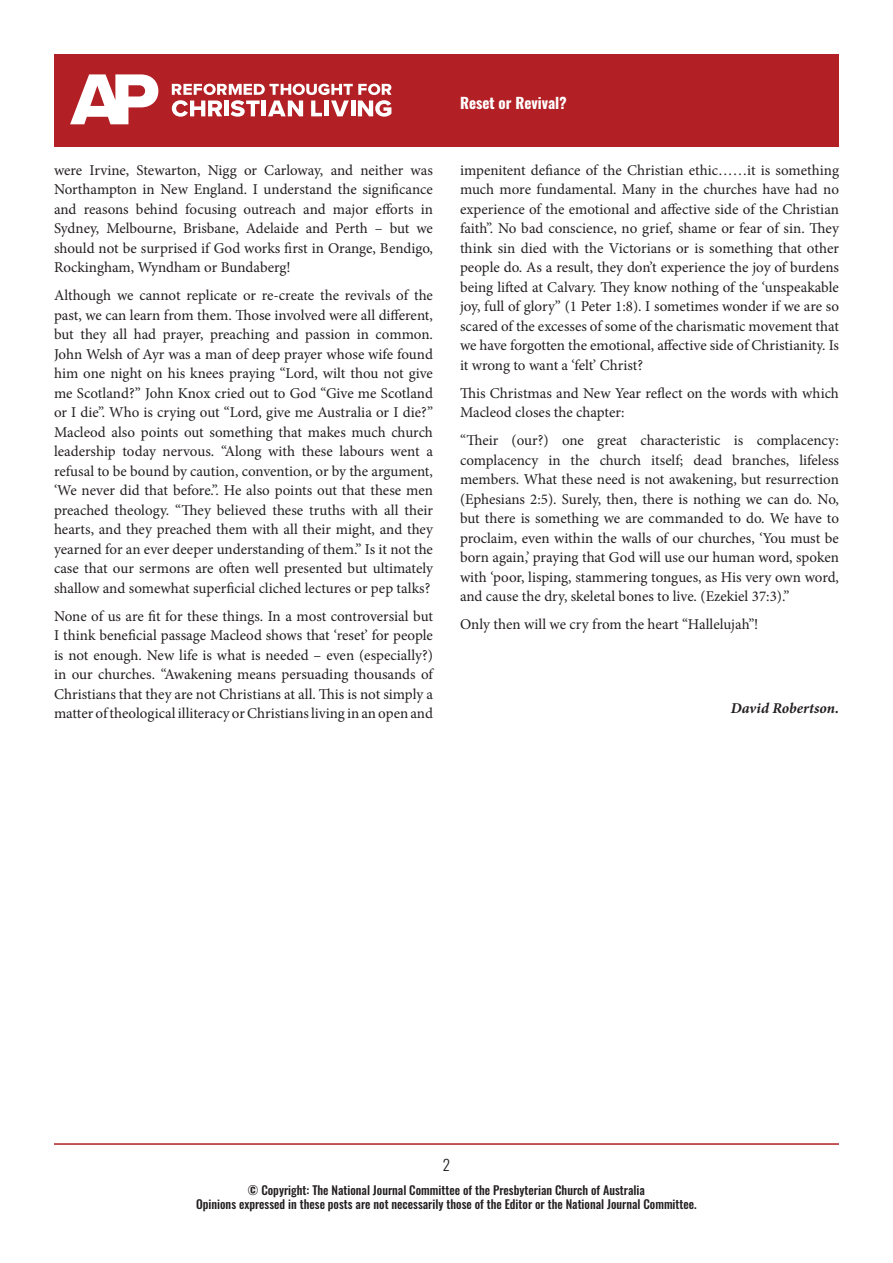
<style>
.page{position:relative;width:893px;height:1263px;background:#fff}
.page>*{position:absolute;margin:0;border:0;box-sizing:border-box;transform-origin:0 0}
.t1{font:15px/19.5px "Minion Pro";color:#231f20;text-align:justify}
.t2{font:italic 700 15px "Minion Pro";color:#231f20}
.Header_Next_pages{font:700 15px "Oswald";color:#fff}
.t3{font:300 15px "Oswald";color:#231f20}
.t4{font:500 12px "Oswald";color:#231f20}
</style>
<div class="page">
<div style="left:54px;top:54px;width:785px;height:93px;background:#b21f24"></div>
<svg style="left:70px;top:74px;width:88px;height:50px"></svg>
<svg style="left:172px;top:84px;width:219px;height:33px"></svg>
<hr style="left:54px;top:1143px;width:785px;height:2px;background:#b12023">
<p class="t1" style="left:54px;top:160px;width:380px">were Irvine, Stewarton, Nigg or Carloway, and neither was Northampton in New England. I understand the significance and reasons behind focusing outreach and major efforts in Sydney, Melbourne, Brisbane, Adelaide and Perth – but we should not be surprised if God works first in Orange, Bendigo, Rockingham, Wyndham or Bundaberg!</p>
<p class="t1" style="left:54px;top:286px;width:381px">Although we cannot replicate or re-create the revivals of the past, we can learn from them. Those involved were all different, but they all had prayer, preaching and passion in common.<br>John Welsh of Ayr was a man of deep prayer whose wife found him one night on his knees praying “Lord, wilt thou not give me Scotland?” John Knox cried out to God “Give me Scotland or I die”. Who is crying out “Lord, give me Australia or I die?” Macleod also points out something that makes much church leadership today nervous. “Along with these labours went a refusal to be bound by caution, convention, or by the argument, ‘We never did that before.”. He also points out that these men preached theology. “They believed these truths with all their hearts, and they preached them with all their might, and they yearned for an ever deeper understanding of them.” Is it not the case that our sermons are often well presented but ultimately shallow and somewhat superficial cliched lectures or pep talks?</p>
<p class="t1" style="left:54px;top:606px;width:380px">None of us are fit for these things. In a most controversial but I think beneficial passage Macleod shows that ‘reset’ for people is not enough. New life is what is needed – even (especially?) in our churches. “Awakening means persuading thousands of Christians that they are not Christians at all. This is not simply a matter of theological illiteracy or Christians living in an open and</p>
<p class="Header_Next_pages" style="left:460px;top:95px;width:108px">Reset or Revival?</p>
<p class="t1" style="left:460px;top:160px;width:381px">impenitent defiance of the Christian ethic……it is something much more fundamental. Many in the churches have had no experience of the emotional and affective side of the Christian faith”. No bad conscience, no grief, shame or fear of sin. They think sin died with the Victorians or is something that other people do. As a result, they don’t experience the joy of burdens being lifted at Calvary. They know nothing of the ‘unspeakable joy, full of glory” (1 Peter 1:8). I sometimes wonder if we are so scared of the excesses of some of the charismatic movement that we have forgotten the emotional, affective side of Christianity. Is it wrong to want a ‘felt’ Christ?</p>
<p class="t1" style="left:460px;top:383px;width:380px">This Christmas and New Year reflect on the words with which<br>Macleod closes the chapter:</p>
<p class="t1" style="left:460px;top:431px;width:381px">“Their (our?) one great characteristic is complacency: complacency in the church itself; dead branches, lifeless members. What these need is not awakening, but resurrection (Ephesians 2:5). Surely, then, there is nothing we can do. No, but there is something we are commanded to do. We have to proclaim, even within the walls of our churches, ‘You must be born again,’ praying that God will use our human word, spoken with ‘poor, lisping, stammering tongues, as His very own word, and cause the dry, skeletal bones to live. (Ezekiel 37:3).”</p>
<p class="t1" style="left:460px;top:615px;width:300px">Only then will we cry from the heart “Hallelujah”!</p>
<p class="t2" style="left:731px;top:698px;width:110px">David Robertson.</p>
<p class="t3" style="left:443px;top:1152px;width:9px">2</p>
<p class="t4" style="left:248px;top:1183px;width:398px">© Copyright: The National Journal Committee of the Presbyterian Church of Australia</p>
<p class="t4" style="left:196px;top:1198px;width:502px">Opinions expressed in these posts are not necessarily those of the Editor or the National Journal Committee.</p>
</div>
